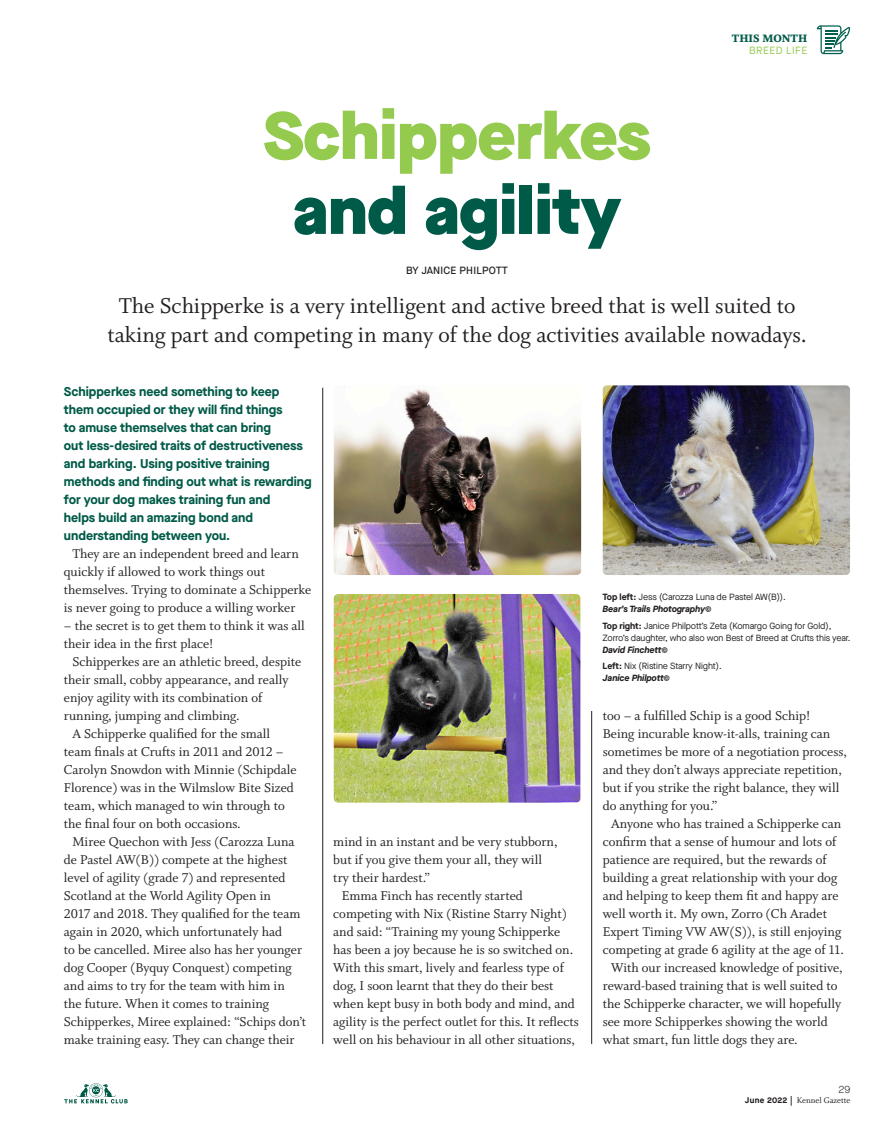
<style>
.page{position:relative;width:893px;height:1127px;background:#fff}
.page>*{position:absolute;margin:0;border:0;box-sizing:border-box;transform-origin:0 0}
.t1{font:900 66px/75px "Maison Neue";letter-spacing:-.005em;color:#94ca4e;text-align:center}
.t2{font:24px/28.5px "Whitman";color:#231f20;text-align:center}
.Body_Copy_Intro{font:14.25px/18px "Whitman";color:#231f20}
.Body_Copy_Intro-2{font:700 12.75px/18px "Maison Neue";color:#005a48}
.t3{font:900 12px "Whitman";color:#005a48}
.t4{font:500 10.5px "Maison Neue";letter-spacing:.02em;color:#231f20}
.t5{font:10.5px "Maison Neue";letter-spacing:.04em;color:#94ca4e}
.t6{font:300 10.5px "Maison Neue";color:#231f20}
.t7{font:9px/12px "Maison Neue";letter-spacing:-.01em;color:#231f20}
.t8{font:9px "Whitman";color:#231f20}
.s1{color:#005a48}
.s2{font-weight:700}
.s3{font-weight:700;font-style:italic}
.s4{font-family:"Maison Neue";font-weight:700;font-size:8.25px}
.s5{font-family:"Maison Neue";font-weight:700}
</style>
<div class="page">
<svg style="left:64px;top:1083px;width:64px;height:20px"></svg>
<img style="left:334px;top:389px;width:247px;height:186px">
<img style="left:334px;top:594px;width:246px;height:208px">
<img style="left:603px;top:385px;width:247px;height:190px">
<svg style="left:817px;top:25px;width:33px;height:29px"></svg>
<hr style="left:591px;top:711px;width:1px;height:333px;background:#231f20">
<hr style="left:322px;top:388px;width:1px;height:656px;background:#231f20">
<p class="t1" style="left:264px;top:96px;width:389px">Schipperkes <span class="s1">and agility</span></p>
<p class="t4" style="left:406px;top:263px;width:104px">BY JANICE PHILPOTT</p>
<p class="t3" style="left:732px;top:31px;width:77px">THIS MONTH</p>
<p class="t5" style="left:749px;top:43px;width:60px">BREED LIFE</p>
<p class="t2" style="left:108px;top:292px;width:701px">The Schipperke is a very intelligent and active breed that is well suited to taking part and competing in many of the dog activities available nowadays.</p>
<p class="Body_Copy_Intro-2" style="left:64px;top:382px;width:249px">Schipperkes need something to keep them occupied or they will find things<br>to amuse themselves that can bring<br>out less-desired traits of destructiveness and barking. Using positive training methods and finding out what is rewarding for your dog makes training fun and<br>helps build an amazing bond and understanding between you.</p>
<p class="Body_Copy_Intro" style="left:64px;top:545px;width:249px;text-indent:9px">They are an independent breed and learn quickly if allowed to work things out themselves. Trying to dominate a Schipperke is never going to produce a willing worker</p>
<p class="Body_Copy_Intro" style="left:64px;top:617px;width:243px">– the secret is to get them to think it was all their idea in the first place!</p>
<p class="Body_Copy_Intro" style="left:64px;top:653px;width:239px;text-indent:9px">Schipperkes are an athletic breed, despite their small, cobby appearance, and really enjoy agility with its combination of running, jumping and climbing.</p>
<p class="Body_Copy_Intro" style="left:64px;top:725px;width:234px;text-indent:9px">A Schipperke qualified for the small team finals at Crufts in 2011 and 2012 – Carolyn Snowdon with Minnie (Schipdale Florence) was in the Wilmslow Bite Sized team, which managed to win through to the final four on both occasions.</p>
<p class="Body_Copy_Intro" style="left:64px;top:833px;width:244px;text-indent:9px">Miree Quechon with Jess (Carozza Luna de Pastel AW(B)) compete at the highest level of agility (grade 7) and represented Scotland at the World Agility Open in<br>2017 and 2018. They qualified for the team again in 2020, which unfortunately had<br>to be cancelled. Miree also has her younger dog Cooper (Byquy Conquest) competing and aims to try for the team with him in<br>the future. When it comes to training Schipperkes, Miree explained: “Schips don’t make training easy. They can change their</p>
<p class="Body_Copy_Intro" style="left:333px;top:833px;width:226px">mind in an instant and be very stubborn, but if you give them your all, they will try their hardest.”</p>
<p class="Body_Copy_Intro" style="left:333px;top:887px;width:247px;text-indent:9px">Emma Finch has recently started competing with Nix (Ristine Starry Night) and said: “Training my young Schipperke has been a joy because he is so switched on.<br>With this smart, lively and fearless type of dog, I soon learnt that they do their best when kept busy in both body and mind, and agility is the perfect outlet for this. It reflects well on his behaviour in all other situations,</p>
<p class="t7" style="left:603px;top:591px;width:185px"><span class="s2">Top left:</span> Jess (Carozza Luna de Pastel AW(B)).<br><span class="s3">Bear’s Trails Photography©</span></p>
<p class="t7" style="left:603px;top:619px;width:249px"><span class="s2">Top right:</span> Janice Philpott’s Zeta (Komargo Going for Gold),<br>Zorro’s daughter, who also won Best of Breed at Crufts this year.<br><span class="s3">David Finchett©</span></p>
<p class="t7" style="left:603px;top:660px;width:121px"><span class="s2">Left:</span> Nix (Ristine Starry Night).<br><span class="s3">Janice Philpott©</span></p>
<p class="Body_Copy_Intro" style="left:603px;top:707px;width:246px">too – a fulfilled Schip is a good Schip!<br>Being incurable know-it-alls, training can sometimes be more of a negotiation process, and they don’t always appreciate repetition, but if you strike the right balance, they will do anything for you.”</p>
<p class="Body_Copy_Intro" style="left:603px;top:815px;width:243px;text-indent:9px">Anyone who has trained a Schipperke can confirm that a sense of humour and lots of patience are required, but the rewards of building a great relationship with your dog and helping to keep them fit and happy are well worth it. My own, Zorro (Ch Aradet Expert Timing VW AW(S)), is still enjoying competing at grade 6 agility at the age of 11.</p>
<p class="Body_Copy_Intro" style="left:603px;top:959px;width:241px;text-indent:9px">With our increased knowledge of positive, reward-based training that is well suited to the Schipperke character, we will hopefully see more Schipperkes showing the world what smart, fun little dogs they are.</p>
<p class="t6" style="left:839px;top:1082px;width:13px">29</p>
<p class="t8" style="left:745px;top:1095px;width:107px"><span class="s4">June 2022</span> <span class="s5">|</span> Kennel Gazette</p>
</div>
